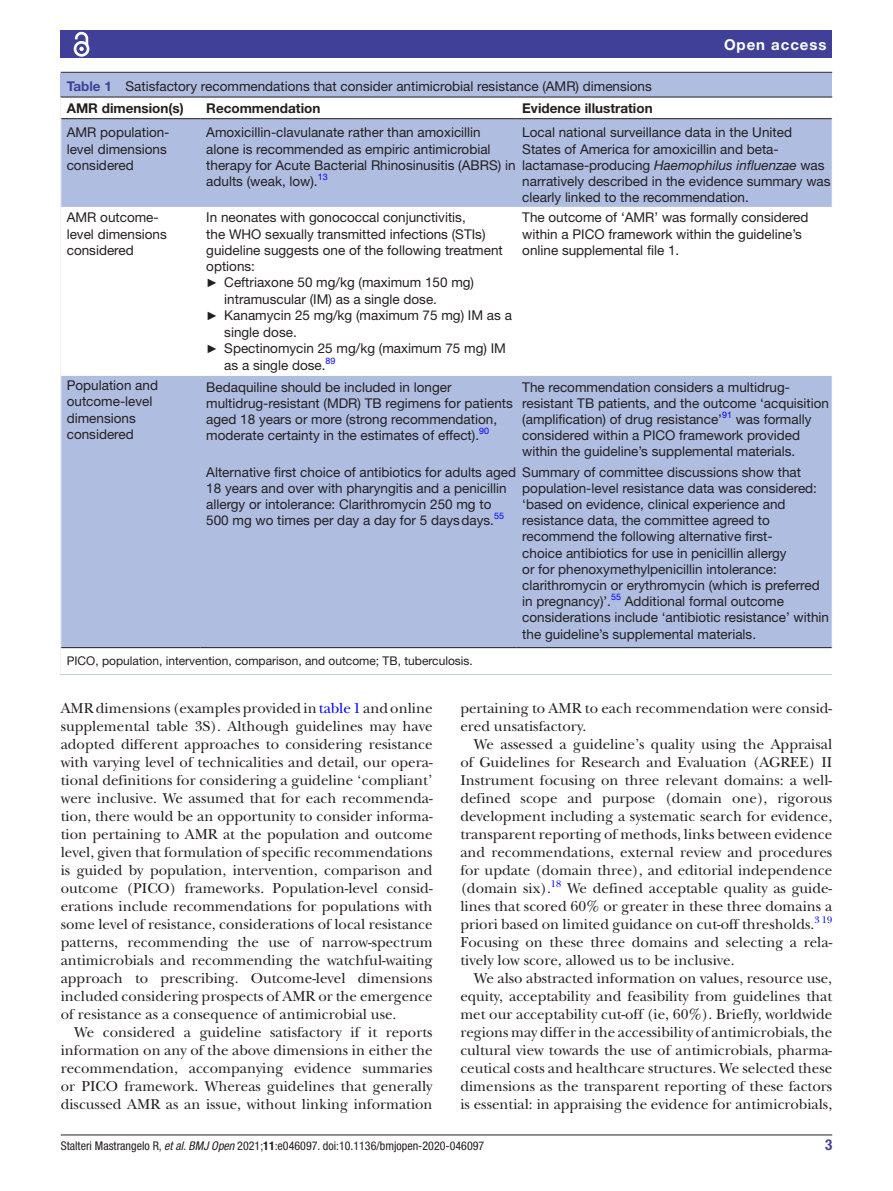
<style>
.page{position:relative;width:893px;height:1191px;background:#fff}
.page>*{position:absolute;margin:0;border:0;box-sizing:border-box;transform-origin:0 0}
.t1{font:15px/18px "New Baskerville";color:#231f20;text-align:justify}
.t2{font:700 15px "Helvetica Neue LT Std";letter-spacing:.065em;color:#fff}
.t3{font:700 condensed 15px "Helvetica Neue LT Std";color:#414099}
.t4{font:13.5px/16.2px "Helvetica Neue LT Std";color:#231f20}
.t5{font:700 13.5px "Helvetica Neue LT Std";color:#231f20}
.t6{font:condensed 12px "Helvetica Neue LT Std";color:#231f20}
.t7{font:12px "Helvetica Neue LT Std";color:#231f20}
.t8{font:9.9px "New Baskerville";color:#00f}
.t9{font:9px "Helvetica Neue LT Std";color:#00f}
.s1{font-weight:700;color:#414099}
.s2{font-weight:700}
.s3{font-style:italic}
.s4{font-family:"Arial";font-size:12px}
.s5{color:#00f}
</style>
<div class="page">
<hr style="left:61px;top:1134px;width:771px;height:1px;background:#231f20">
<div style="left:61px;top:31px;width:771px;height:27px;background:#414099"></div>
<svg style="left:73px;top:31px;width:17px;height:26px"></svg>
<div style="left:61px;top:73px;width:771px;height:601px;background:#afbde1"></div>
<hr style="left:61px;top:72px;width:771px;height:1px;background:#231f20">
<div style="left:61px;top:98px;width:771px;height:576px;background:#fff"></div>
<svg style="left:61px;top:119px;width:771px;height:528px"></svg>
<hr style="left:61px;top:97px;width:139px;height:1px;background:#231f20">
<hr style="left:61px;top:118px;width:139px;height:1px;background:#231f20">
<hr style="left:200px;top:97px;width:316px;height:1px;background:#231f20">
<hr style="left:200px;top:118px;width:316px;height:1px;background:#231f20">
<hr style="left:516px;top:97px;width:316px;height:1px;background:#231f20">
<hr style="left:516px;top:118px;width:316px;height:1px;background:#231f20">
<hr style="left:200px;top:647px;width:316px;height:1px;background:#231f20">
<hr style="left:516px;top:647px;width:316px;height:1px;background:#231f20">
<hr style="left:61px;top:647px;width:139px;height:1px;background:#231f20">
<svg style="left:60px;top:97px;width:1px;height:22px"></svg>
<svg style="left:60px;top:647px;width:1px;height:27px"></svg>
<hr style="left:67px;top:664px;width:765px;height:2px;background:#fff">
<p class="t4" style="left:67px;top:75px;width:587px;line-height:22px"><span class="s1">Table 1</span> Satisfactory recommendations that consider antimicrobial resistance (AMR) dimensions<br><span class="s2">AMR dimension(s)</span></p>
<p class="t5" style="left:206px;top:99px;width:116px">Recommendation</p>
<p class="t5" style="left:522px;top:99px;width:132px">Evidence illustration</p>
<p class="t2" style="left:724px;top:35px;width:104px">Open access</p>
<p class="t4" style="left:67px;top:124px;width:104px">AMR population&shy;level dimensions considered</p>
<p class="t4" style="left:206px;top:124px;width:311px">Amoxicillin-clavulanate rather than amoxicillin alone is recommended as empiric antimicrobial therapy for Acute Bacterial Rhinosinusitis (ABRS) in adults (weak, low).<sup>13</sup></p>
<p class="t4" style="left:522px;top:124px;width:310px">Local national surveillance data in the United States of America for amoxicillin and beta&shy;lactamase-producing <span class="s3">Haemophilus influenzae</span> was narratively described in the evidence summary was clearly linked to the recommendation.</p>
<p class="t4" style="left:67px;top:209px;width:102px">AMR outcome&shy;level dimensions considered</p>
<p class="t4" style="left:206px;top:209px;width:261px">In neonates with gonococcal conjunctivitis,</p>
<p class="t4" style="left:522px;top:209px;width:288px">The outcome of ‘AMR’ was formally considered within a PICO framework within the guideline’s online supplemental file 1.</p>
<p class="t4" style="left:206px;top:225px;width:281px">the WHO sexually transmitted infections (STIs)</p>
<p class="t4" style="left:206px;top:242px;width:298px">guideline suggests one of the following treatment</p>
<p class="t4" style="left:206px;top:258px;width:50px">options:</p>
<p class="t4" style="left:206px;top:274px;width:269px"><span class="s4">►</span> Ceftriaxone 50 mg/kg (maximum 150 mg)</p>
<p class="t4" style="left:224px;top:291px;width:214px">intramuscular (IM) as a single dose.</p>
<p class="t4" style="left:206px;top:307px;width:307px"><span class="s4">►</span> Kanamycin 25 mg/kg (maximum 75 mg) IM as a</p>
<p class="t4" style="left:224px;top:324px;width:74px">single dose.</p>
<p class="t4" style="left:206px;top:340px;width:301px"><span class="s4">►</span> Spectinomycin 25 mg/kg (maximum 75 mg) IM</p>
<p class="t4" style="left:224px;top:357px;width:113px">as a single dose.<sup>89</sup></p>
<p class="t4" style="left:67px;top:377px;width:93px">Population and outcome-level dimensions considered</p>
<p class="t4" style="left:206px;top:378px;width:308px">Bedaquiline should be included in longer multidrug-resistant (MDR) TB regimens for patients aged 18 years or more (strong recommendation, moderate certainty in the estimates of effect).<sup>90</sup></p>
<p class="t4" style="left:522px;top:378px;width:308px">The recommendation considers a multidrug&shy;resistant TB patients, and the outcome ‘acquisition (amplification) of drug resistance’</p>
<p class="t9" style="left:722px;top:409px;width:11px">91</p>
<p class="t4" style="left:522px;top:411px;width:291px;text-indent:213px">was formally considered within a PICO framework provided within the guideline’s supplemental materials.</p>
<p class="t4" style="left:522px;top:463px;width:308px">Summary of committee discussions show that population-level resistance data was considered: ‘based on evidence, clinical experience and resistance data, the committee agreed to recommend the following alternative first-<br>choice antibiotics for use in penicillin allergy<br>or for phenoxymethylpenicillin intolerance: clarithromycin or erythromycin (which is preferred in pregnancy)’.<sup>55</sup> Additional formal outcome considerations include ‘antibiotic resistance’ within the guideline’s supplemental materials.</p>
<p class="t4" style="left:206px;top:463px;width:311px">Alternative first choice of antibiotics for adults aged 18 years and over with pharyngitis and a penicillin allergy or intolerance: Clarithromycin 250 mg to 500 mg wo times per day a day for 5 daysdays.</p>
<p class="t9" style="left:494px;top:510px;width:11px">55</p>
<p class="t7" style="left:67px;top:654px;width:408px">PICO, population, intervention, comparison, and outcome; TB, tuberculosis.</p>
<p class="t1" style="left:61px;top:699px;width:373px">AMR dimensions (examples provided in <span class="s5">table 1</span> and online supplemental table 3S). Although guidelines may have adopted different approaches to considering resistance with varying level of technicalities and detail, our opera&shy;tional definitions for considering a guideline ‘compliant’ were inclusive. We assumed that for each recommenda&shy;tion, there would be an opportunity to consider informa&shy;tion pertaining to AMR at the population and outcome level, given that formulation of specific recommendations is guided by population, intervention, comparison and outcome (PICO) frameworks. Population-level consid&shy;erations include recommendations for populations with some level of resistance, considerations of local resistance patterns, recommending the use of narrow-spectrum antimicrobials and recommending the watchful-waiting approach to prescribing. Outcome-level dimensions included considering prospects of AMR or the emergence of resistance as a consequence of antimicrobial use.</p>
<p class="t1" style="left:61px;top:1023px;width:373px;text-indent:14px">We considered a guideline satisfactory if it reports information on any of the above dimensions in either the recommendation, accompanying evidence summaries or PICO framework. Whereas guidelines that generally discussed AMR as an issue, without linking information</p>
<p class="t1" style="left:460px;top:699px;width:373px">pertaining to AMR to each recommendation were consid&shy;ered unsatisfactory.</p>
<p class="t1" style="left:460px;top:735px;width:373px;text-indent:13px">We assessed a guideline’s quality using the Appraisal of Guidelines for Research and Evaluation (AGREE) II Instrument focusing on three relevant domains: a well&shy;defined scope and purpose (domain one), rigorous development including a systematic search for evidence, transparent reporting of methods, links between evidence and recommendations, external review and procedures for update (domain three), and editorial independence (domain six).</p>
<p class="t8" style="left:551px;top:877px;width:12px">18</p>
<p class="t1" style="left:460px;top:879px;width:373px;text-indent:107px">We defined acceptable quality as guide&shy;lines that scored 60% or greater in these three domains a priori based on limited guidance on cut-off thresholds.</p>
<p class="t8" style="left:814px;top:913px;width:19px">3 19</p>
<p class="t1" style="left:460px;top:933px;width:373px">Focusing on these three domains and selecting a rela&shy;tively low score, allowed us to be inclusive.</p>
<p class="t1" style="left:460px;top:969px;width:373px;text-indent:14px">We also abstracted information on values, resource use, equity, acceptability and feasibility from guidelines that met our acceptability cut-off (ie, 60%). Briefly, worldwide regions may differ in the accessibility of antimicrobials, the cultural view towards the use of antimicrobials, pharma&shy;ceutical costs and healthcare structures. We selected these dimensions as the transparent reporting of these factors is essential: in appraising the evidence for antimicrobials,</p>
<p class="t6" style="left:61px;top:1138px;width:425px">Stalteri Mastrangelo R, <span class="s3">et al</span>. <span class="s3">BMJ Open</span> 2021;<span class="s2">11</span>:e046097. doi:10.1136/bmjopen-2020-046097</p>
<p class="t3" style="left:825px;top:1135px;width:9px">3</p>
</div>
